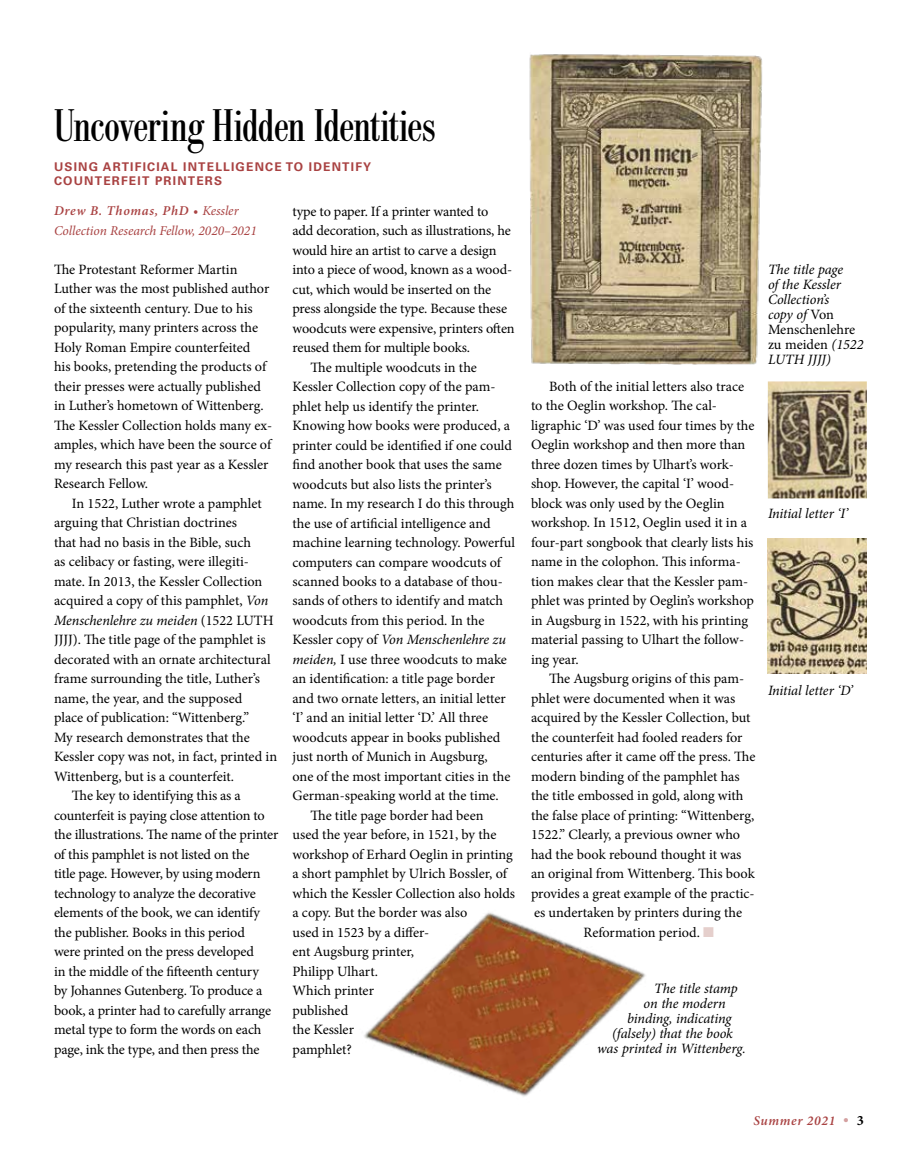
<style>
.page{position:relative;width:918px;height:1161px;background:#fff}
.page>*{position:absolute;margin:0;border:0;box-sizing:border-box;transform-origin:0 0}
.t1{font:condensed 45px "Bodoni BE";letter-spacing:-.02em;color:#000}
.t2{font:14.25px/19.5px "Minion Pro";letter-spacing:-.005em;color:#000}
.t3{font:italic 14.25px/15px "Minion Pro";letter-spacing:-.01em;color:#000}
.t4{font:italic 13.5px/19.5px "Minion Pro";letter-spacing:-.005em;color:#a94242}
.t5{font:italic 600 13.5px "Minion Pro";letter-spacing:.045em;color:#a94242}
.t6{font:700 12px/13.5px "Univers LT";letter-spacing:.1em;color:#a94242}
.s1{font-weight:600}
.s2{font-style:italic}
.s3{font-style:normal}
.s4{color:#e5cfcc}
.s5{font-family:"Univers LT";font-weight:400;font-style:normal;font-stretch:condensed;color:#d4a0a0}
.s6{font-weight:700;font-style:normal;font-size:14.25px;color:#000}
</style>
<div class="page">
<img style="left:529px;top:54px;width:233px;height:311px">
<img style="left:768px;top:539px;width:99px;height:135px">
<img style="left:768px;top:381px;width:99px;height:117px">
<img style="left:364px;top:912px;width:282px;height:185px">
<h1 class="t1" style="left:54px;top:100px;width:383px">Uncovering Hidden Identities</h1>
<p class="t6" style="left:54px;top:160px;width:319px">USING ARTIFICIAL INTELLIGENCE TO IDENTIFY<br>COUNTERFEIT PRINTERS</p>
<p class="t4" style="left:54px;top:201px;width:204px"><span class="s1">Drew B. Thomas, PhD •</span> Kessler<br>Collection Research Fellow, 2020–2021</p>
<p class="t2" style="left:54px;top:260px;width:220px">The Protestant Reformer Martin Luther was the most published author of the sixteenth century. Due to his popularity, many printers across the Holy Roman Empire counterfeited<br>his books, pretending the products of their presses were actually published in Luther’s hometown of Wittenberg.<br>The Kessler Collection holds many ex&shy;amples, which have been the source of my research this past year as a Kessler Research Fellow.</p>
<p class="t2" style="left:72px;top:494px;width:192px">In 1522, Luther wrote a pamphlet</p>
<p class="t2" style="left:54px;top:513px;width:185px">arguing that Christian doctrines</p>
<p class="t2" style="left:54px;top:532px;width:199px">that had no basis in the Bible, such</p>
<p class="t2" style="left:54px;top:552px;width:197px">as celibacy or fasting, were illegiti-</p>
<p class="t2" style="left:54px;top:571px;width:210px">mate. In 2013, the Kessler Collection</p>
<p class="t2" style="left:54px;top:591px;width:216px">acquired a copy of this pamphlet, <span class="s2">Von</span></p>
<p class="t3" style="left:54px;top:613px;width:221px">Menschenlehre zu meiden <span class="s3">(1522 LUTH</span></p>
<p class="t2" style="left:54px;top:630px;width:213px">JJJJ). The title page of the pamphlet is</p>
<p class="t2" style="left:54px;top:649px;width:218px">decorated with an ornate architectural</p>
<p class="t2" style="left:54px;top:669px;width:208px">frame surrounding the title, Luther’s</p>
<p class="t2" style="left:54px;top:688px;width:190px">name, the year, and the supposed</p>
<p class="t2" style="left:54px;top:708px;width:197px">place of publication: “Wittenberg.”</p>
<p class="t2" style="left:54px;top:727px;width:197px">My research demonstrates that the</p>
<p class="t2" style="left:54px;top:747px;width:225px">Kessler copy was not, in fact, printed in</p>
<p class="t2" style="left:54px;top:766px;width:182px">Wittenberg, but is a counterfeit.</p>
<p class="t2" style="left:72px;top:786px;width:170px">The key to identifying this as a</p>
<p class="t2" style="left:54px;top:805px;width:212px">counterfeit is paying close attention to</p>
<p class="t2" style="left:54px;top:825px;width:226px">the illustrations. The name of the printer</p>
<p class="t2" style="left:54px;top:844px;width:197px">of this pamphlet is not listed on the</p>
<p class="t2" style="left:54px;top:864px;width:208px">title page. However, by using modern</p>
<p class="t2" style="left:54px;top:883px;width:203px">technology to analyze the decorative</p>
<p class="t2" style="left:54px;top:903px;width:208px">elements of the book, we can identify</p>
<p class="t2" style="left:54px;top:922px;width:193px">the publisher. Books in this period</p>
<p class="t2" style="left:54px;top:942px;width:202px">were printed on the press developed</p>
<p class="t2" style="left:54px;top:961px;width:206px">in the middle of the fifteenth century</p>
<p class="t2" style="left:54px;top:981px;width:210px">by Johannes Gutenberg. To produce a</p>
<p class="t2" style="left:54px;top:1000px;width:219px">book, a printer had to carefully arrange</p>
<p class="t2" style="left:54px;top:1020px;width:209px">metal type to form the words on each</p>
<p class="t2" style="left:54px;top:1039px;width:207px">page, ink the type, and then press the</p>
<p class="t2" style="left:293px;top:201px;width:198px">type to paper. If a printer wanted to</p>
<p class="t2" style="left:293px;top:221px;width:220px">add decoration, such as illustrations, he</p>
<p class="t2" style="left:293px;top:240px;width:206px">would hire an artist to carve a design</p>
<p class="t2" style="left:293px;top:260px;width:221px">into a piece of wood, known as a wood-</p>
<p class="t2" style="left:293px;top:279px;width:200px">cut, which would be inserted on the</p>
<p class="t2" style="left:293px;top:299px;width:216px">press alongside the type. Because these</p>
<p class="t2" style="left:293px;top:318px;width:224px">woodcuts were expensive, printers often</p>
<p class="t2" style="left:293px;top:338px;width:179px">reused them for multiple books.</p>
<p class="t2" style="left:310px;top:357px;width:168px">The multiple woodcuts in the</p>
<p class="t2" style="left:293px;top:377px;width:204px">Kessler Collection copy of the pam-</p>
<p class="t2" style="left:293px;top:396px;width:188px">phlet help us identify the printer.</p>
<p class="t2" style="left:293px;top:416px;width:219px">Knowing how books were produced, a</p>
<p class="t2" style="left:293px;top:435px;width:221px">printer could be identified if one could</p>
<p class="t2" style="left:293px;top:455px;width:211px">find another book that uses the same</p>
<p class="t2" style="left:293px;top:474px;width:201px">woodcuts but also lists the printer’s</p>
<p class="t2" style="left:293px;top:494px;width:223px">name. In my research I do this through</p>
<p class="t2" style="left:293px;top:513px;width:200px">the use of artificial intelligence and</p>
<p class="t2" style="left:293px;top:533px;width:224px">machine learning technology. Powerful</p>
<p class="t2" style="left:293px;top:552px;width:210px">computers can compare woodcuts of</p>
<p class="t2" style="left:293px;top:572px;width:212px">scanned books to a database of thou-</p>
<p class="t2" style="left:293px;top:591px;width:212px">sands of others to identify and match</p>
<p class="t2" style="left:293px;top:611px;width:193px">woodcuts from this period. In the</p>
<p class="t3" style="left:293px;top:632px;width:215px"><span class="s3">Kessler copy of</span> Von Menschenlehre zu</p>
<p class="t2" style="left:293px;top:650px;width:216px"><span class="s2">meiden,</span> I use three woodcuts to make</p>
<p class="t2" style="left:293px;top:669px;width:204px">an identification: a title page border</p>
<p class="t2" style="left:293px;top:689px;width:215px">and two ornate letters, an initial letter</p>
<p class="t2" style="left:293px;top:708px;width:197px">‘I’ and an initial letter ‘D.’ All three</p>
<p class="t2" style="left:293px;top:728px;width:210px">woodcuts appear in books published</p>
<p class="t2" style="left:293px;top:747px;width:197px">just north of Munich in Augsburg,</p>
<p class="t2" style="left:293px;top:767px;width:219px">one of the most important cities in the</p>
<p class="t2" style="left:293px;top:786px;width:208px">German-speaking world at the time.</p>
<p class="t2" style="left:310px;top:806px;width:175px">The title page border had been</p>
<p class="t2" style="left:293px;top:825px;width:205px">used the year before, in 1521, by the</p>
<p class="t2" style="left:293px;top:845px;width:222px">workshop of Erhard Oeglin in printing</p>
<p class="t2" style="left:293px;top:864px;width:216px">a short pamphlet by Ulrich Bossler, of</p>
<p class="t2" style="left:293px;top:884px;width:224px">which the Kessler Collection also holds</p>
<p class="t2" style="left:293px;top:903px;width:176px">a copy. But the border was also</p>
<p class="t2" style="left:293px;top:923px;width:138px">used in 1523 by a differ-</p>
<p class="t2" style="left:293px;top:942px;width:123px">ent Augsburg printer,</p>
<p class="t2" style="left:293px;top:962px;width:87px">Philipp Ulhart.</p>
<p class="t2" style="left:293px;top:981px;width:83px">Which printer</p>
<p class="t2" style="left:293px;top:1001px;width:57px">published</p>
<p class="t2" style="left:293px;top:1020px;width:63px">the Kessler</p>
<p class="t2" style="left:293px;top:1040px;width:61px">pamphlet?</p>
<p class="t2" style="left:531px;top:377px;width:225px;text-indent:18px">Both of the initial letters also trace to the Oeglin workshop. The cal&shy;ligraphic ‘D’ was used four times by the Oeglin workshop and then more than three dozen times by Ulhart’s work&shy;shop. However, the capital ‘I’ wood&shy;block was only used by the Oeglin workshop. In 1512, Oeglin used it in a four-part songbook that clearly lists his name in the colophon. This informa&shy;tion makes clear that the Kessler pam&shy;phlet was printed by Oeglin’s workshop in Augsburg in 1522, with his printing material passing to Ulhart the follow&shy;ing year.</p>
<p class="t2" style="left:549px;top:669px;width:197px">The Augsburg origins of this pam-</p>
<p class="t2" style="left:531px;top:689px;width:206px">phlet were documented when it was</p>
<p class="t2" style="left:531px;top:708px;width:221px">acquired by the Kessler Collection, but</p>
<p class="t2" style="left:531px;top:728px;width:213px">the counterfeit had fooled readers for</p>
<p class="t2" style="left:531px;top:747px;width:226px">centuries after it came off the press. The</p>
<p class="t2" style="left:531px;top:767px;width:210px">modern binding of the pamphlet has</p>
<p class="t2" style="left:531px;top:786px;width:214px">the title embossed in gold, along with</p>
<p class="t2" style="left:531px;top:806px;width:225px">the false place of printing: “Wittenberg,</p>
<p class="t2" style="left:531px;top:825px;width:211px">1522.” Clearly, a previous owner who</p>
<p class="t2" style="left:531px;top:844px;width:212px">had the book rebound thought it was</p>
<p class="t2" style="left:531px;top:864px;width:225px">an original from Wittenberg. This book</p>
<p class="t2" style="left:531px;top:883px;width:225px">provides a great example of the practic-</p>
<p class="t2" style="left:534px;top:903px;width:210px">es undertaken by printers during the</p>
<p class="t2" style="left:584px;top:922px;width:132px">Reformation period. <span class="s4">■</span></p>
<p class="t3" style="left:768px;top:262px;width:97px">The title page<br>of the Kessler<br>Collection’s<br>copy of <span class="s3">Von<br>Menschenlehre zu meiden</span> (1522<br>LUTH JJJJ)</p>
<p class="t3" style="left:768px;top:506px;width:82px">Initial letter ‘I’</p>
<p class="t3" style="left:768px;top:682px;width:86px">Initial letter ‘D’</p>
<p class="t3" style="left:654px;top:981px;width:85px">The title stamp</p>
<p class="t3" style="left:644px;top:996px;width:84px">on the modern</p>
<p class="t3" style="left:627px;top:1011px;width:106px">binding, indicating</p>
<p class="t3" style="left:612px;top:1026px;width:122px">(falsely) that the book</p>
<p class="t3" style="left:597px;top:1041px;width:150px">was printed in Wittenberg.</p>
<p class="t5" style="left:754px;top:1111px;width:112px">Summer 2021 <span class="s5">•</span> <span class="s6">3</span></p>
</div>
